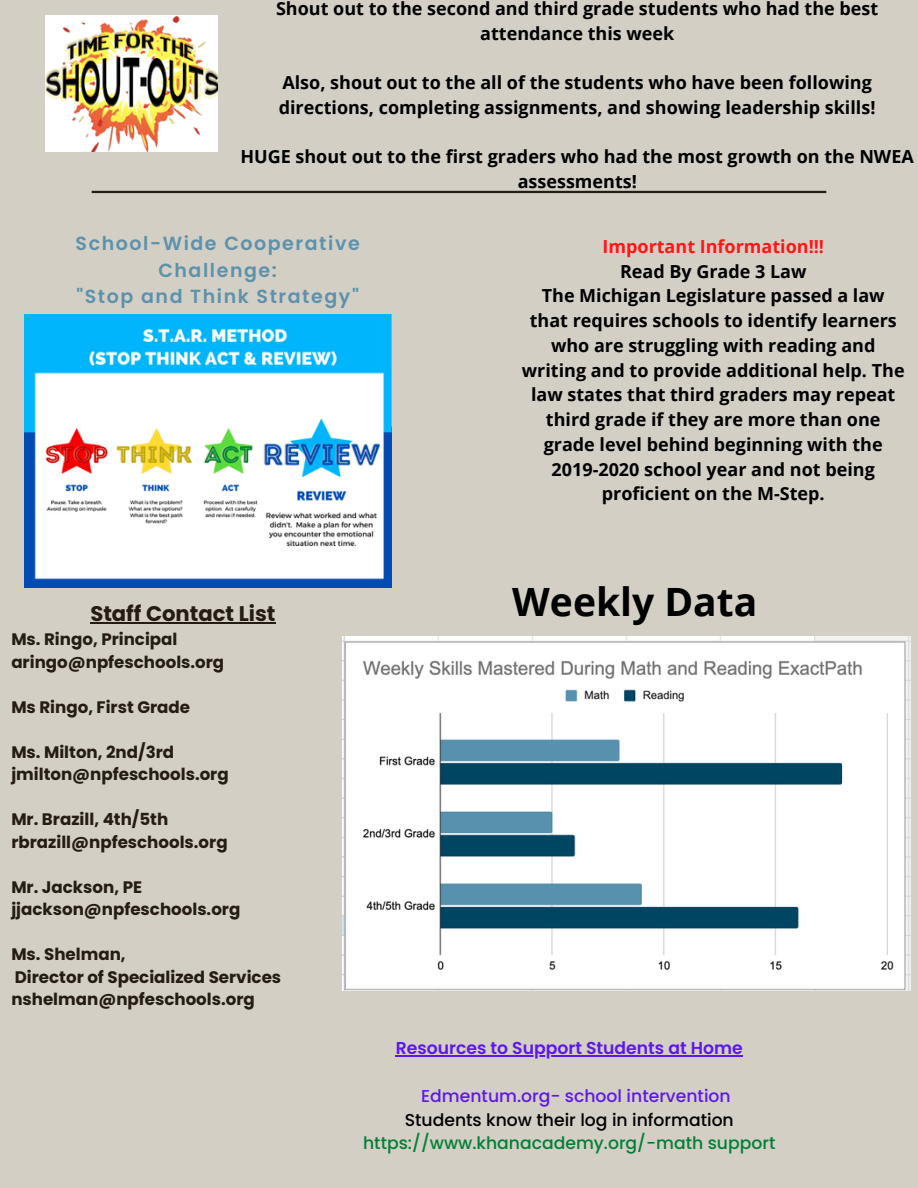
<style>
.page{position:relative;width:918px;height:1188px;background:#d3cfc5}
.page>*{position:absolute;margin:0;border:0;box-sizing:border-box;transform-origin:0 0}
.t1{font:700 39px "Open Sans";color:#000}
.t2{font:700 21.15px "Poppins";color:#251c14}
.t3{font:600 19.05px/26.5px "Poppins";letter-spacing:.08em;color:#5d92ac;text-align:center}
.t4{font:700 18px/24.8px "Open Sans";color:#000;text-align:center}
.t5{font:700 18px "Open Sans";color:#ff1616}
.t6{font:500 17.25px "Poppins";color:#008037}
.t7{font:500 17.25px "Poppins";color:#000}
.t8{font:600 17.25px "Poppins";color:#5e17eb}
.t9{font:500 17.25px "Poppins";color:#5e17eb}
.t10{font:700 16.65px "Poppins";color:#251c14}
</style>
<div class="page">
<hr style="left:92px;top:191px;width:734px;height:2px;background:#251c14">
<img style="left:46px;top:16px;width:172px;height:136px">
<img style="left:25px;top:314px;width:367px;height:273px">
<img style="left:343px;top:637px;width:568px;height:353px">
<hr style="left:90px;top:623px;width:185px;height:1px;background:#251c14">
<hr style="left:396px;top:1056px;width:347px;height:1px;background:#5e17eb">
<p class="t4" style="left:276px;top:-4px;width:604px">Shout out to the second and third grade students who had the best attendance this week</p>
<p class="t4" style="left:279px;top:70px;width:598px;text-align:left">Also, shout out to the all of the students who have been following directions, completing assignments, and showing leadership skills!</p>
<p class="t4" style="left:240px;top:144px;width:675px">HUGE shout out to the first graders who had the most growth on the NWEA assessments!</p>
<p class="t3" style="left:76px;top:230px;width:286px">School-Wide Cooperative<br>Challenge:</p>
<p class="t3" style="left:76px;top:283px;width:284px">"Stop and Think Strategy"</p>
<p class="t2" style="left:90px;top:599px;width:187px">Staff Contact List</p>
<p class="t10" style="left:11px;top:628px;width:168px">Ms. Ringo, Principal</p>
<p class="t10" style="left:11px;top:650px;width:214px">aringo@npfeschools.org</p>
<p class="t10" style="left:11px;top:695px;width:180px">Ms Ringo, First Grade</p>
<p class="t10" style="left:11px;top:740px;width:164px">Ms. Milton, 2nd/3rd</p>
<p class="t10" style="left:11px;top:763px;width:219px">jmilton@npfeschools.org</p>
<p class="t10" style="left:11px;top:808px;width:158px">Mr. Brazill, 4th/5th</p>
<p class="t10" style="left:11px;top:830px;width:218px">rbrazill@npfeschools.org</p>
<p class="t10" style="left:11px;top:875px;width:132px">Mr. Jackson, PE</p>
<p class="t10" style="left:11px;top:898px;width:231px">jjackson@npfeschools.org</p>
<p class="t10" style="left:11px;top:943px;width:116px">Ms. Shelman,</p>
<p class="t10" style="left:15px;top:965px;width:268px">Director of Specialized Services</p>
<p class="t10" style="left:11px;top:988px;width:245px">nshelman@npfeschools.org</p>
<p class="t5" style="left:603px;top:234px;width:223px">Important Information!!!</p>
<p class="t4" style="left:620px;top:258px;width:188px">Read By Grade 3 Law</p>
<p class="t4" style="left:542px;top:283px;width:344px">The Michigan Legislature passed a law</p>
<p class="t4" style="left:530px;top:308px;width:369px">that requires schools to identify learners</p>
<p class="t4" style="left:551px;top:332px;width:326px">who are struggling with reading and</p>
<p class="t4" style="left:522px;top:357px;width:384px">writing and to provide additional help. The</p>
<p class="t4" style="left:531px;top:382px;width:366px">law states that third graders may repeat</p>
<p class="t4" style="left:546px;top:407px;width:336px">third grade if they are more than one</p>
<p class="t4" style="left:544px;top:431px;width:340px">grade level behind beginning with the</p>
<p class="t4" style="left:552px;top:456px;width:325px">2019-2020 school year and not being</p>
<p class="t4" style="left:602px;top:481px;width:224px">proficient on the M-Step.</p>
<p class="t1" style="left:512px;top:574px;width:247px">Weekly Data</p>
<p class="t8" style="left:396px;top:1036px;width:349px">Resources to Support Students at Home</p>
<p class="t9" style="left:421px;top:1084px;width:311px">Edmentum.org- school intervention</p>
<p class="t7" style="left:405px;top:1108px;width:331px">Students know their log in information</p>
<p class="t6" style="left:363px;top:1131px;width:414px">https://www.khanacademy.org/-math support</p>
</div>
